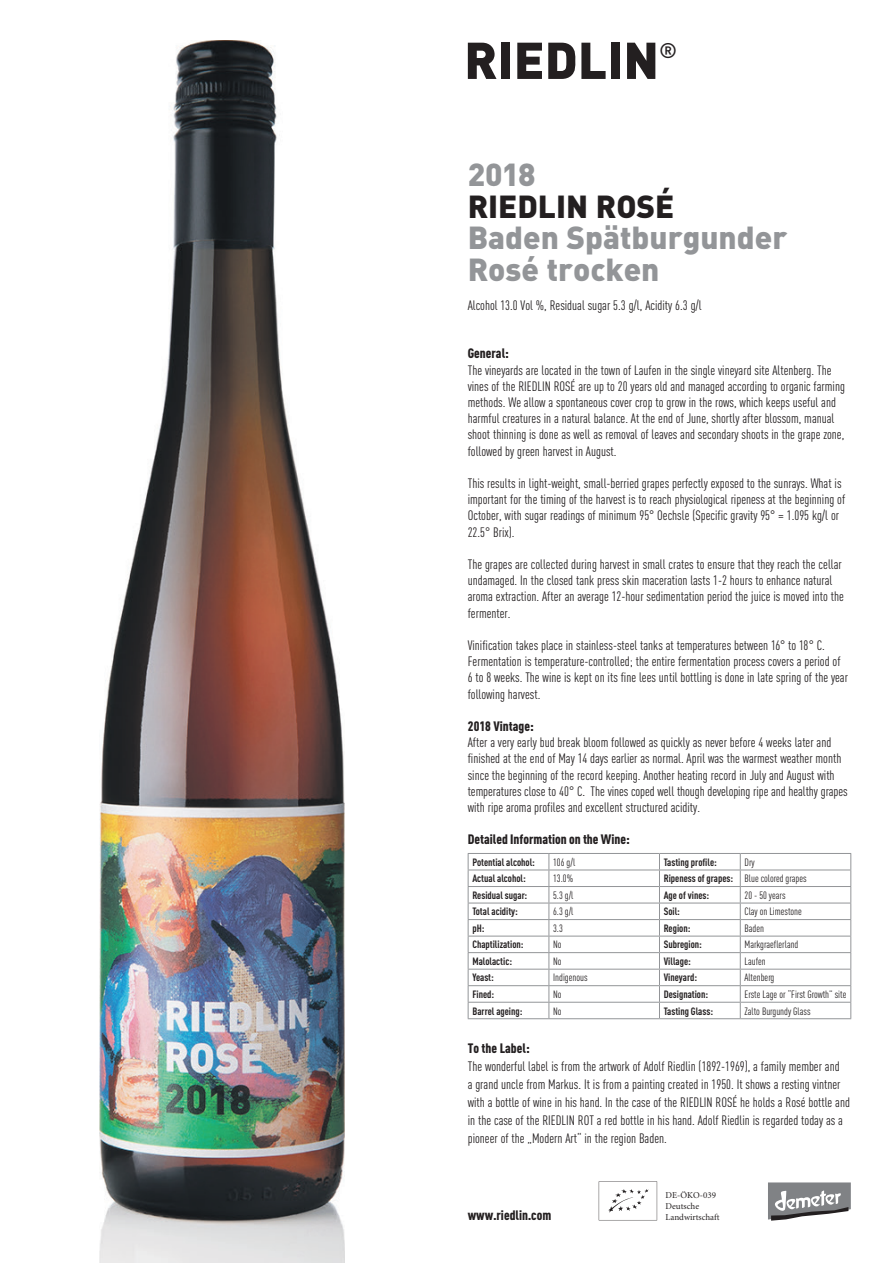
<style>
.page{position:relative;width:893px;height:1263px;background:#fff}
.page>*{position:absolute;margin:0;border:0;box-sizing:border-box;transform-origin:0 0}
.t1{font:900 51px "DIN";color:#231f20}
.t2{font:900 31.5px/31.5px "DINOT";color:#939598}
.t3{font:900 31.5px "DINOT";color:#231f20}
.t4{font:500 21px "DIN";color:#231f20}
.t5{font:condensed 13.5px/16.2px "DINOT";color:#231f20}
.t6{font:900 condensed 13.5px "DINOT";color:#231f20}
.t7{font:700 condensed 10.5px "DINOT";color:#231f20}
.t8{font:condensed 10.5px "DINOT";color:#231f20}
.t9{font:9px/10.8px "Minion";color:#231f20}
.s1{font-weight:400}
</style>
<div class="page">
<svg style="left:768px;top:1182px;width:83px;height:39px"></svg>
<svg style="left:599px;top:1181px;width:58px;height:39px"></svg>
<hr style="left:468px;top:853px;width:81px;height:1px;background:#939598">
<hr style="left:549px;top:853px;width:110px;height:1px;background:#939598">
<hr style="left:659px;top:853px;width:81px;height:1px;background:#939598">
<hr style="left:740px;top:853px;width:111px;height:1px;background:#939598">
<hr style="left:468px;top:870px;width:81px;height:1px;background:#939598">
<hr style="left:549px;top:870px;width:110px;height:1px;background:#939598">
<hr style="left:659px;top:870px;width:81px;height:1px;background:#939598">
<hr style="left:740px;top:870px;width:111px;height:1px;background:#939598">
<hr style="left:468px;top:886px;width:81px;height:1px;background:#939598">
<hr style="left:549px;top:886px;width:110px;height:1px;background:#939598">
<hr style="left:659px;top:886px;width:81px;height:1px;background:#939598">
<hr style="left:740px;top:886px;width:111px;height:1px;background:#939598">
<hr style="left:468px;top:903px;width:81px;height:1px;background:#939598">
<hr style="left:549px;top:903px;width:110px;height:1px;background:#939598">
<hr style="left:659px;top:903px;width:81px;height:1px;background:#939598">
<hr style="left:740px;top:903px;width:111px;height:1px;background:#939598">
<hr style="left:468px;top:919px;width:81px;height:1px;background:#939598">
<hr style="left:549px;top:919px;width:110px;height:1px;background:#939598">
<hr style="left:659px;top:919px;width:81px;height:1px;background:#939598">
<hr style="left:740px;top:919px;width:111px;height:1px;background:#939598">
<hr style="left:468px;top:936px;width:81px;height:1px;background:#939598">
<hr style="left:549px;top:936px;width:110px;height:1px;background:#939598">
<hr style="left:659px;top:936px;width:81px;height:1px;background:#939598">
<hr style="left:740px;top:936px;width:111px;height:1px;background:#939598">
<hr style="left:468px;top:952px;width:81px;height:1px;background:#939598">
<hr style="left:549px;top:952px;width:110px;height:1px;background:#939598">
<hr style="left:659px;top:952px;width:81px;height:1px;background:#939598">
<hr style="left:740px;top:952px;width:111px;height:1px;background:#939598">
<hr style="left:468px;top:969px;width:81px;height:1px;background:#939598">
<hr style="left:549px;top:969px;width:110px;height:1px;background:#939598">
<hr style="left:659px;top:969px;width:81px;height:1px;background:#939598">
<hr style="left:740px;top:969px;width:111px;height:1px;background:#939598">
<hr style="left:468px;top:985px;width:81px;height:1px;background:#939598">
<hr style="left:549px;top:985px;width:110px;height:1px;background:#939598">
<hr style="left:659px;top:985px;width:81px;height:1px;background:#939598">
<hr style="left:740px;top:985px;width:111px;height:1px;background:#939598">
<hr style="left:468px;top:1002px;width:81px;height:1px;background:#939598">
<svg style="left:468px;top:854px;width:1px;height:164px"></svg>
<hr style="left:549px;top:1002px;width:110px;height:1px;background:#939598">
<svg style="left:549px;top:854px;width:1px;height:164px"></svg>
<hr style="left:659px;top:1002px;width:81px;height:1px;background:#939598">
<svg style="left:659px;top:854px;width:1px;height:164px"></svg>
<hr style="left:740px;top:1002px;width:111px;height:1px;background:#939598">
<svg style="left:740px;top:854px;width:1px;height:164px"></svg>
<svg style="left:850px;top:854px;width:1px;height:164px"></svg>
<hr style="left:468px;top:1018px;width:81px;height:1px;background:#939598">
<hr style="left:549px;top:1018px;width:110px;height:1px;background:#939598">
<hr style="left:659px;top:1018px;width:81px;height:1px;background:#939598">
<hr style="left:740px;top:1018px;width:111px;height:1px;background:#939598">
<img style="left:99px;top:40px;width:246px;height:1223px">
<h1 class="t1" style="left:464px;top:26px;width:196px">RIEDLIN</h1>
<h3 class="t4" style="left:659px;top:37px;width:20px">®</h3>
<h2 class="t2" style="left:468px;top:156px;width:69px">2018</h2>
<h2 class="t3" style="left:468px;top:181px;width:208px">RIEDLIN ROSÉ</h2>
<h2 class="t2" style="left:468px;top:219px;width:321px">Baden Spätburgunder<br>Rosé trocken</h2>
<p class="t5" style="left:468px;top:296px;width:236px">Alcohol 13.0 Vol %, Residual sugar 5.3 g/l, Acidity 6.3 g/l</p>
<p class="t6" style="left:468px;top:343px;width:43px">General:</p>
<p class="t5" style="left:468px;top:361px;width:379px">The vineyards are located in the town of Laufen in the single vineyard site Altenberg. The vines of the RIEDLIN ROSÉ are up to 20 years old and managed according to organic farming methods. We allow a spontaneous cover crop to grow in the rows, which keeps useful and harmful creatures in a natural balance. At the end of June, shortly after blossom, manual shoot thinning is done as well as removal of leaves and secondary shoots in the grape zone, followed by green harvest in August.</p>
<p class="t5" style="left:468px;top:474px;width:379px">This results in light-weight, small-berried grapes perfectly exposed to the sunrays. What is important for the timing of the harvest is to reach physiological ripeness at the beginning of October, with sugar readings of minimum 95° Oechsle (Specific gravity 95° = 1.095 kg/l or 22.5° Brix).</p>
<p class="t5" style="left:468px;top:555px;width:378px">The grapes are collected during harvest in small crates to ensure that they reach the cellar undamaged. In the closed tank press skin maceration lasts 1-2 hours to enhance natural aroma extraction. After an average 12-hour sedimentation period the juice is moved into the fermenter.</p>
<p class="t5" style="left:468px;top:636px;width:382px">Vinification takes place in stainless-steel tanks at temperatures between 16° to 18° C.<br>Fermentation is temperature-controlled; the entire fermentation process covers a period of 6 to 8 weeks. The wine is kept on its fine lees until bottling is done in late spring of the year following harvest.</p>
<p class="t6" style="left:468px;top:716px;width:68px">2018 Vintage:</p>
<p class="t5" style="left:468px;top:733px;width:381px">After a very early bud break bloom followed as quickly as never before 4 weeks later and finished at the end of May 14 days earlier as normal. April was the warmest weather month since the beginning of the record keeping. Another heating record in July and August with temperatures close to 40° C. The vines coped well though developing ripe and healthy grapes with ripe aroma profiles and excellent structured acidity.</p>
<p class="t6" style="left:468px;top:829px;width:164px">Detailed Information on the Wine:</p>
<p class="t7" style="left:472px;top:854px;width:64px">Potential alcohol:</p>
<p class="t8" style="left:553px;top:855px;width:24px">106 g/l</p>
<p class="t7" style="left:664px;top:854px;width:55px">Tasting profile:</p>
<p class="t8" style="left:744px;top:855px;width:12px">Dry</p>
<p class="t7" style="left:472px;top:871px;width:55px">Actual alcohol:</p>
<p class="t8" style="left:553px;top:871px;width:21px">13.0%</p>
<p class="t7" style="left:664px;top:871px;width:144px">Ripeness of grapes: <span class="s1">Blue colored grapes</span></p>
<p class="t7" style="left:472px;top:887px;width:56px">Residual sugar:</p>
<p class="t8" style="left:553px;top:888px;width:22px">5.3 g/l</p>
<p class="t7" style="left:664px;top:887px;width:47px">Age of vines:</p>
<p class="t8" style="left:744px;top:888px;width:42px">20 - 50 years</p>
<p class="t7" style="left:472px;top:904px;width:47px">Total acidity:</p>
<p class="t8" style="left:553px;top:904px;width:22px">6.3 g/l</p>
<p class="t7" style="left:664px;top:904px;width:18px">Soil:</p>
<p class="t8" style="left:744px;top:904px;width:59px">Clay on Limestone</p>
<p class="t7" style="left:472px;top:920px;width:14px">pH:</p>
<p class="t8" style="left:553px;top:921px;width:11px">3.3</p>
<p class="t7" style="left:664px;top:920px;width:28px">Region:</p>
<p class="t8" style="left:744px;top:921px;width:21px">Baden</p>
<p class="t7" style="left:472px;top:937px;width:53px">Chaptilization:</p>
<p class="t8" style="left:553px;top:937px;width:10px">No</p>
<p class="t7" style="left:664px;top:937px;width:40px">Subregion:</p>
<p class="t8" style="left:744px;top:937px;width:55px">Markgraeflerland</p>
<p class="t7" style="left:472px;top:953px;width:41px">Malolactic:</p>
<p class="t8" style="left:553px;top:954px;width:10px">No</p>
<p class="t7" style="left:664px;top:953px;width:29px">Village:</p>
<p class="t8" style="left:744px;top:954px;width:23px">Laufen</p>
<p class="t7" style="left:472px;top:970px;width:23px">Yeast:</p>
<p class="t8" style="left:553px;top:970px;width:36px">Indigenous</p>
<p class="t7" style="left:664px;top:970px;width:35px">Vineyard:</p>
<p class="t8" style="left:744px;top:970px;width:31px">Altenberg</p>
<p class="t7" style="left:472px;top:986px;width:23px">Fined:</p>
<p class="t8" style="left:553px;top:987px;width:10px">No</p>
<p class="t7" style="left:664px;top:986px;width:46px">Designation:</p>
<p class="t8" style="left:744px;top:987px;width:103px">Erste Lage or “First Growth” site</p>
<p class="t7" style="left:472px;top:1003px;width:52px">Barrel ageing:</p>
<p class="t8" style="left:553px;top:1003px;width:10px">No</p>
<p class="t7" style="left:664px;top:1003px;width:51px">Tasting Glass:</p>
<p class="t8" style="left:744px;top:1003px;width:68px">Zalto Burgundy Glass</p>
<p class="t6" style="left:468px;top:1038px;width:63px">To the Label:</p>
<p class="t5" style="left:468px;top:1057px;width:384px;line-height:18px">The wonderful label is from the artwork of Adolf Riedlin (1892-1969), a family member and<br>a grand uncle from Markus. It is from a painting created in 1950. It shows a resting vintner with a bottle of wine in his hand. In the case of the RIEDLIN ROSÉ he holds a Rosé bottle and in the case of the RIEDLIN ROT a red bottle in his hand. Adolf Riedlin is regarded today as a pioneer of the „Modern Art“ in the region Baden.</p>
<p class="t6" style="left:468px;top:1205px;width:85px">www.riedlin.com</p>
<p class="t9" style="left:647px;top:1190px;width:56px">DE-ÖKO-039<br>Deutsche<br>Landwirtschaft</p>
<p class="t9" style="left:666px;top:1190px;width:56px">DE-ÖKO-039<br>Deutsche<br>Landwirtschaft</p>
</div>
